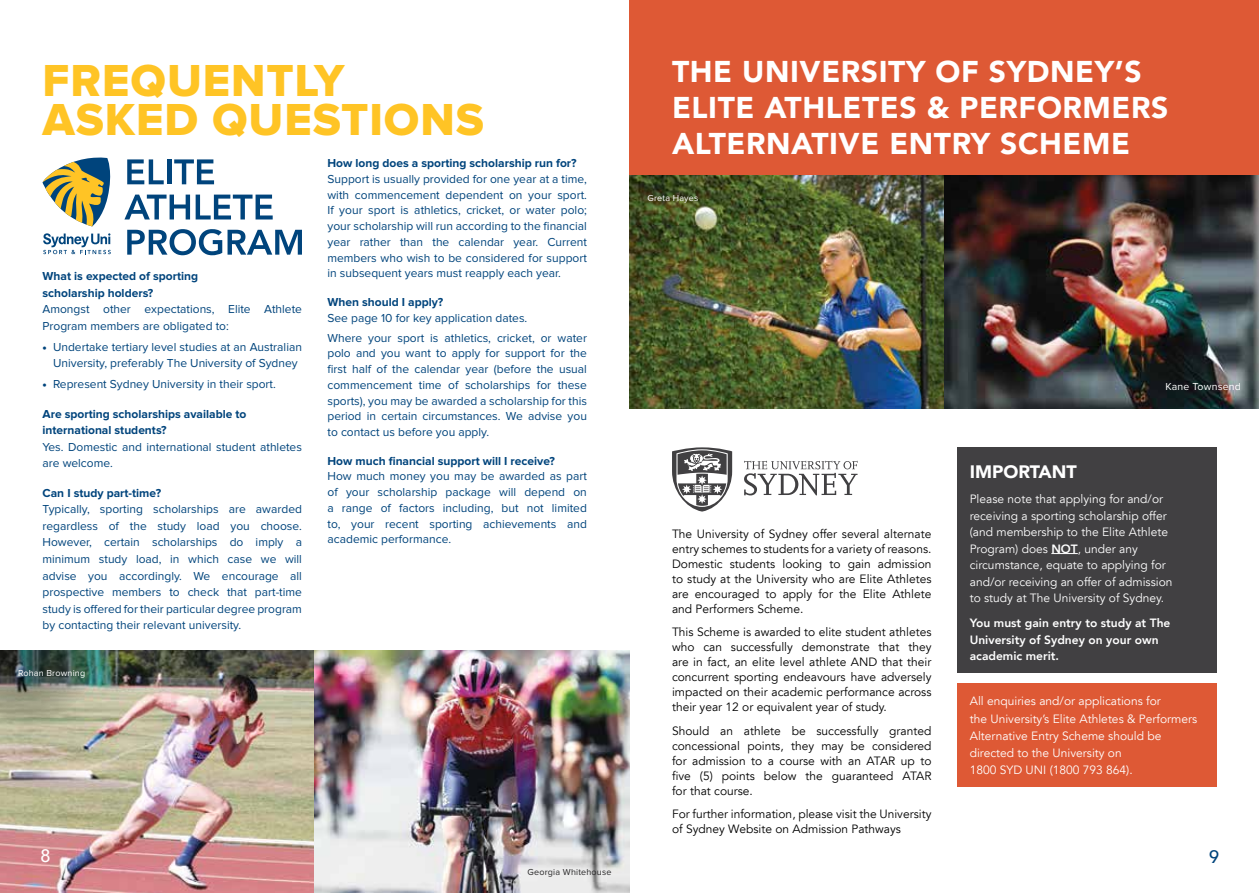
<style>
.page{position:relative;width:1259px;height:893px;background:#fff}
.page>*{position:absolute;margin:0;border:0;box-sizing:border-box;transform-origin:0 0}
.t1{font:46.5px/39px "Proxima Nova Extrabld";letter-spacing:.02em;color:#ffc425}
.t2{font:900 30px/36px "Avenir";letter-spacing:.02em;color:#fff}
.t3{font:900 18px "Avenir";color:#fff}
.t4{font:500 18px "Avenir";color:#fff}
.t5{font:500 18px "Avenir";color:#00447c}
.t6{font:12px/15.8px "Proxima Nova";color:#00447c;text-align:justify}
.t7{font:12px/15px "Avenir";color:#000;text-align:justify}
.t8{font:12px/16.5px "Avenir";color:#fff}
.t9{font:700 12px/16.6px "Proxima Nova";color:#00447c}
.t10{font:800 12px/16.5px "Avenir";color:#fff}
.t11{font:10.5px "Proxima Nova";letter-spacing:.02em;color:#fff}
.t12{font:9px "Proxima Nova";letter-spacing:.02em;color:#fff}
.t13{font:9px "Proxima Nova";letter-spacing:.02em;color:#292829}
.s1{font-weight:900}
.s2{font-weight:800}
</style>
<div class="page">
<img style="left:0;top:651px;width:629px;height:242px">
<img style="left:0;top:651px;width:97px;height:73px">
<div style="left:629px;top:0;width:630px;height:176px;background:#de5935"></div>
<svg style="left:127px;top:159px;width:37px;height:25px"></svg>
<hr style="left:167px;top:159px;width:4px;height:25px;background:#00447c">
<svg style="left:174px;top:159px;width:40px;height:25px"></svg>
<svg style="left:124px;top:195px;width:66px;height:24px"></svg>
<svg style="left:196px;top:195px;width:77px;height:24px"></svg>
<svg style="left:127px;top:229px;width:175px;height:26px"></svg>
<svg style="left:43px;top:233px;width:68px;height:21px"></svg>
<svg style="left:43px;top:158px;width:68px;height:68px"></svg>
<div style="left:957px;top:447px;width:259px;height:226px;background:#414042"></div>
<svg style="left:1051px;top:553px;width:26px;height:1px"></svg>
<div style="left:957px;top:684px;width:259px;height:103px;background:#de5935"></div>
<svg style="left:744px;top:461px;width:113px;height:34px"></svg>
<svg style="left:672px;top:447px;width:60px;height:65px"></svg>
<img style="left:629px;top:176px;width:315px;height:232px">
<img style="left:944px;top:176px;width:315px;height:232px">
<h1 class="t1" style="left:43px;top:63px;width:443px">FREQUENTLY<br>ASKED QUESTIONS</h1>
<h2 class="t2" style="left:672px;top:53px;width:498px">THE UNIVERSITY OF SYDNEY’S<br>ELITE ATHLETES &amp; PERFORMERS<br>ALTERNATIVE ENTRY SCHEME</h2>
<p class="t9" style="left:43px;top:268px;width:157px">What is expected of sporting scholarship holders?</p>
<p class="t6" style="left:43px;top:302px;width:261px;line-height:16.6px">Amongst other expectations, Elite Athlete<br>Program members are obligated to:</p>
<p class="t6" style="left:43px;top:339px;width:261px;line-height:16.6px;text-align:center"><span class="s1">•</span> Undertake tertiary level studies at an Australian<br>University, preferably The University of Sydney</p>
<p class="t6" style="left:43px;top:377px;width:235px"><span class="s1">•</span> Represent Sydney University in their sport.</p>
<p class="t9" style="left:43px;top:406px;width:205px">Are sporting scholarships available to international students?</p>
<p class="t6" style="left:43px;top:439px;width:261px;line-height:16.6px">Yes. Domestic and international student athletes are welcome.</p>
<p class="t9" style="left:43px;top:485px;width:120px">Can I study part-time?</p>
<p class="t6" style="left:43px;top:501px;width:261px;line-height:16.6px">Typically, sporting scholarships are awarded regardless of the study load you choose.<br>However, certain scholarships do imply a minimum study load, in which case we will advise you accordingly. We encourage all prospective members to check that part-time study is offered for their particular degree program by contacting their relevant university.</p>
<p class="t12" style="left:18px;top:669px;width:69px">Rohan Browning</p>
<p class="t9" style="left:327px;top:155px;width:251px">How long does a sporting scholarship run for?</p>
<p class="t6" style="left:327px;top:171px;width:261px">Support is usually provided for one year at a time, with commencement dependent on your sport.<br>If your sport is athletics, cricket, or water polo; your scholarship will run according to the financial year rather than the calendar year. Current members who wish to be considered for support in subsequent years must reapply each year.</p>
<p class="t9" style="left:327px;top:294px;width:117px">When should I apply?</p>
<p class="t6" style="left:327px;top:308px;width:261px;line-height:20px">See page 10 for key application dates.<br>Where your sport is athletics, cricket, or water</p>
<p class="t6" style="left:327px;top:346px;width:261px">polo and you want to apply for support for the first half of the calendar year (before the usual commencement time of scholarships for these sports), you may be awarded a scholarship for this period in certain circumstances. We advise you to contact us before you apply.</p>
<p class="t9" style="left:327px;top:453px;width:229px">How much financial support will I receive?</p>
<p class="t6" style="left:327px;top:469px;width:261px">How much money you may be awarded as part of your scholarship package will depend on a range of factors including, but not limited to, your recent sporting achievements and academic performance.</p>
<p class="t12" style="left:647px;top:194px;width:52px">Greta Hayes</p>
<p class="t7" style="left:672px;top:527px;width:261px">The University of Sydney offer several alternate entry schemes to students for a variety of reasons.<br>Domestic students looking to gain admission to study at the University who are Elite Athletes are encouraged to apply for the Elite Athlete and Performers Scheme.</p>
<p class="t7" style="left:672px;top:625px;width:261px">This Scheme is awarded to elite student athletes who can successfully demonstrate that they are in fact, an elite level athlete AND that their concurrent sporting endeavours have adversely impacted on their academic performance across their year 12 or equivalent year of study.</p>
<p class="t7" style="left:672px;top:724px;width:261px">Should an athlete be successfully granted concessional points, they may be considered for admission to a course with an ATAR up to five (5) points below the guaranteed ATAR for that course.</p>
<p class="t7" style="left:672px;top:807px;width:261px">For further information, please visit the University of Sydney Website on Admission Pathways</p>
<p class="t11" style="left:1165px;top:382px;width:77px">Kane Townsend</p>
<h3 class="t3" style="left:969px;top:456px;width:108px">IMPORTANT</h3>
<p class="t8" style="left:969px;top:491px;width:204px">Please note that applying for and/or receiving a sporting scholarship offer (and membership to the Elite Athlete Program) does <span class="s2">NOT</span>, under any circumstance, equate to applying for and/or receiving an offer of admission to study at The University of Sydney.</p>
<p class="t10" style="left:969px;top:615px;width:202px">You must gain entry to study at The<br>University of Sydney on your own academic merit.</p>
<p class="t8" style="left:969px;top:693px;width:229px;line-height:17.2px">All enquiries and/or applications for<br>the University’s Elite Athletes &amp; Performers Alternative Entry Scheme should be directed to the University on<br>1800 SYD UNI (1800 793 864).</p>
<h3 class="t4" style="left:40px;top:840px;width:12px">8</h3>
<h3 class="t5" style="left:1209px;top:841px;width:12px">9</h3>
<p class="t13" style="left:527px;top:868px;width:85px">Georgia Whitehouse</p>
</div>
